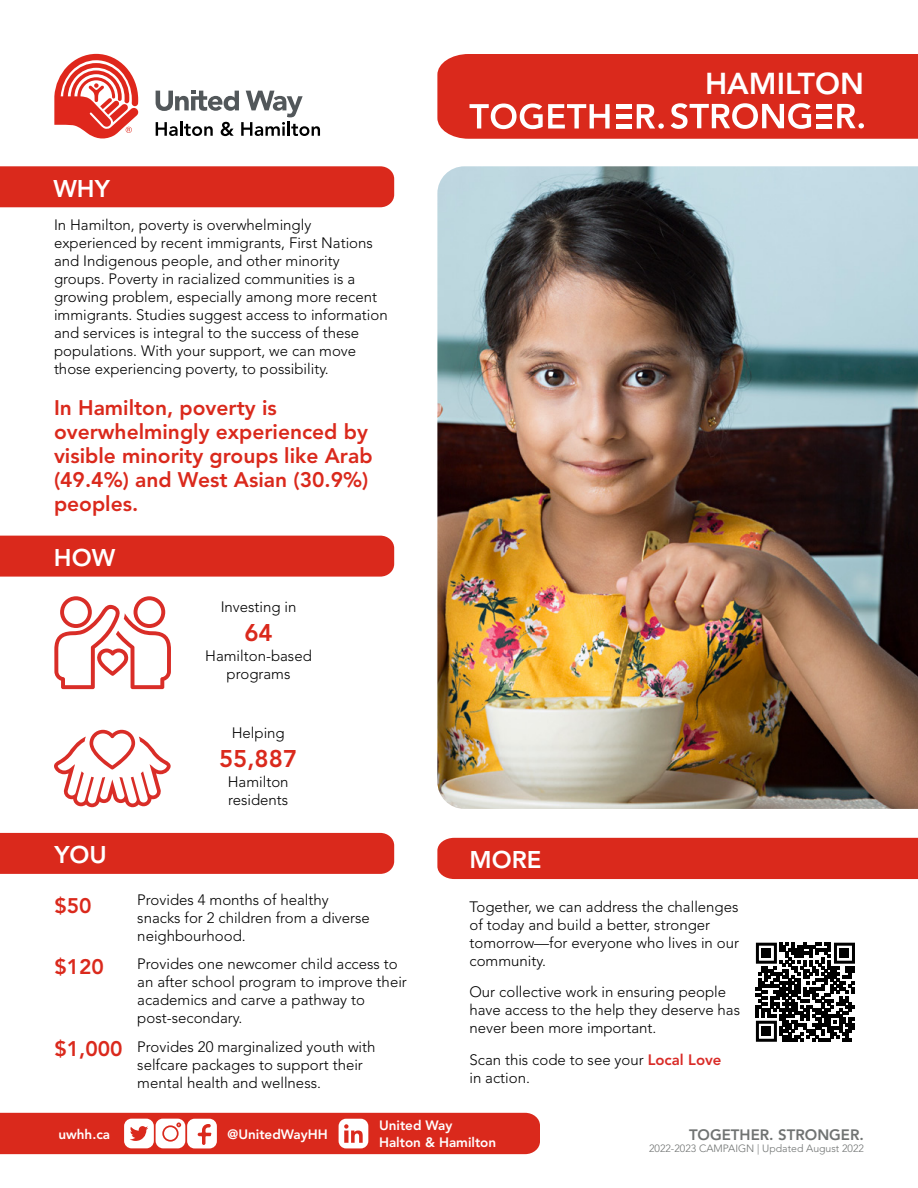
<style>
.page{position:relative;width:918px;height:1188px;background:#fff}
.page>*{position:absolute;margin:0;border:0;box-sizing:border-box;transform-origin:0 0}
.t1{font:800 30px "Avenir LT Std";color:#fff}
.t2{font:800 24px "Avenir LT Std";color:#fff}
.t3{font:800 24px "Avenir LT Std";color:#da291c}
.t4{font:800 21px/24px "Avenir LT Std";color:#da291c}
.t5{font:300 15px/18px "Avenir LT Std";color:#000}
.t6{font:800 15px "Avenir LT Std";color:#707372}
.t7{font:800 13.5px/16.5px "Avenir LT Std";color:#fff}
.t8{font:300 10.5px "Avenir LT Std";color:#707372}
.s1{font-weight:800;color:#d92b27}
</style>
<div class="page">
<div style="left:0;top:536px;width:394px;height:41px;background:#da291c"></div>
<div style="left:0;top:833px;width:394px;height:41px;background:#da291c"></div>
<div style="left:0;top:166px;width:394px;height:41px;background:#da291c"></div>
<div style="left:437px;top:838px;width:481px;height:41px;background:#da291c"></div>
<svg style="left:0;top:1113px;width:540px;height:41px;background:#de4439"></svg>
<svg style="left:54px;top:596px;width:117px;height:93px"></svg>
<svg style="left:54px;top:730px;width:117px;height:77px"></svg>
<svg style="left:755px;top:942px;width:100px;height:100px"></svg>
<svg style="left:54px;top:54px;width:84px;height:85px"></svg>
<svg style="left:156px;top:91px;width:164px;height:45px"></svg>
<svg style="left:437px;top:54px;width:481px;height:85px;background:#dd3f33"></svg>
<img style="left:437px;top:166px;width:481px;height:643px">
<h2 class="t2" style="left:53px;top:174px;width:58px">WHY</h2>
<p class="t5" style="left:54px;top:216px;width:335px">In Hamilton, poverty is overwhelmingly experienced by recent immigrants, First Nations and Indigenous people, and other minority groups. Poverty in racialized communities is a growing problem, especially among more recent immigrants. Studies suggest access to information and services is integral to the success of these populations. With your support, we can move those experiencing poverty, to possibility.</p>
<h3 class="t4" style="left:54px;top:396px;width:320px">In Hamilton, poverty is overwhelmingly experienced by visible minority groups like Arab (49.4%) and West Asian (30.9%) peoples.</h3>
<h2 class="t2" style="left:54px;top:543px;width:63px">HOW</h2>
<p class="t5" style="left:221px;top:598px;width:77px">Investing in</p>
<p class="t5" style="left:205px;top:647px;width:108px;text-align:center">Hamilton-based programs</p>
<h2 class="t3" style="left:244px;top:619px;width:30px">64</h2>
<p class="t5" style="left:232px;top:724px;width:55px">Helping</p>
<p class="t5" style="left:228px;top:773px;width:62px">Hamilton residents</p>
<h2 class="t3" style="left:219px;top:744px;width:80px">55,887</h2>
<h2 class="t2" style="left:54px;top:841px;width:54px">YOU</h2>
<h2 class="t2" style="left:469px;top:846px;width:73px">MORE</h2>
<h1 class="t1" style="left:705px;top:66px;width:160px">HAMILTON</h1>
<h3 class="t4" style="left:54px;top:894px;width:39px">$50</h3>
<h3 class="t4" style="left:54px;top:954px;width:51px">$120</h3>
<h3 class="t4" style="left:54px;top:1037px;width:70px">$1,000</h3>
<p class="t5" style="left:137px;top:891px;width:234px">Provides 4 months of healthy snacks for 2 children from a diverse neighbourhood.</p>
<p class="t5" style="left:137px;top:955px;width:271px">Provides one newcomer child access to an after school program to improve their academics and carve a pathway to post-secondary.</p>
<p class="t5" style="left:137px;top:1038px;width:240px">Provides 20 marginalized youth with selfcare packages to support their mental health and wellness.</p>
<p class="t5" style="left:469px;top:898px;width:271px">Together, we can address the challenges of today and build a better, stronger tomorrow—for everyone who lives in our community.</p>
<p class="t5" style="left:469px;top:983px;width:272px">Our collective work in ensuring people have access to the help they deserve has never been more important.</p>
<p class="t5" style="left:469px;top:1051px;width:254px">Scan this code to see your <span class="s1">Local Love </span>in action.</p>
<p class="t7" style="left:58px;top:1126px;width:53px">uwhh.ca</p>
<p class="t7" style="left:228px;top:1126px;width:102px">@UnitedWayHH</p>
<p class="t7" style="left:379px;top:1118px;width:119px">United Way<br>Halton &amp; Hamilton</p>
<p class="t6" style="left:689px;top:1126px;width:176px">TOGETHER. STRONGER.</p>
<p class="t8" style="left:649px;top:1142px;width:216px">2022-2023 CAMPAIGN | Updated August 2022</p>
</div>
